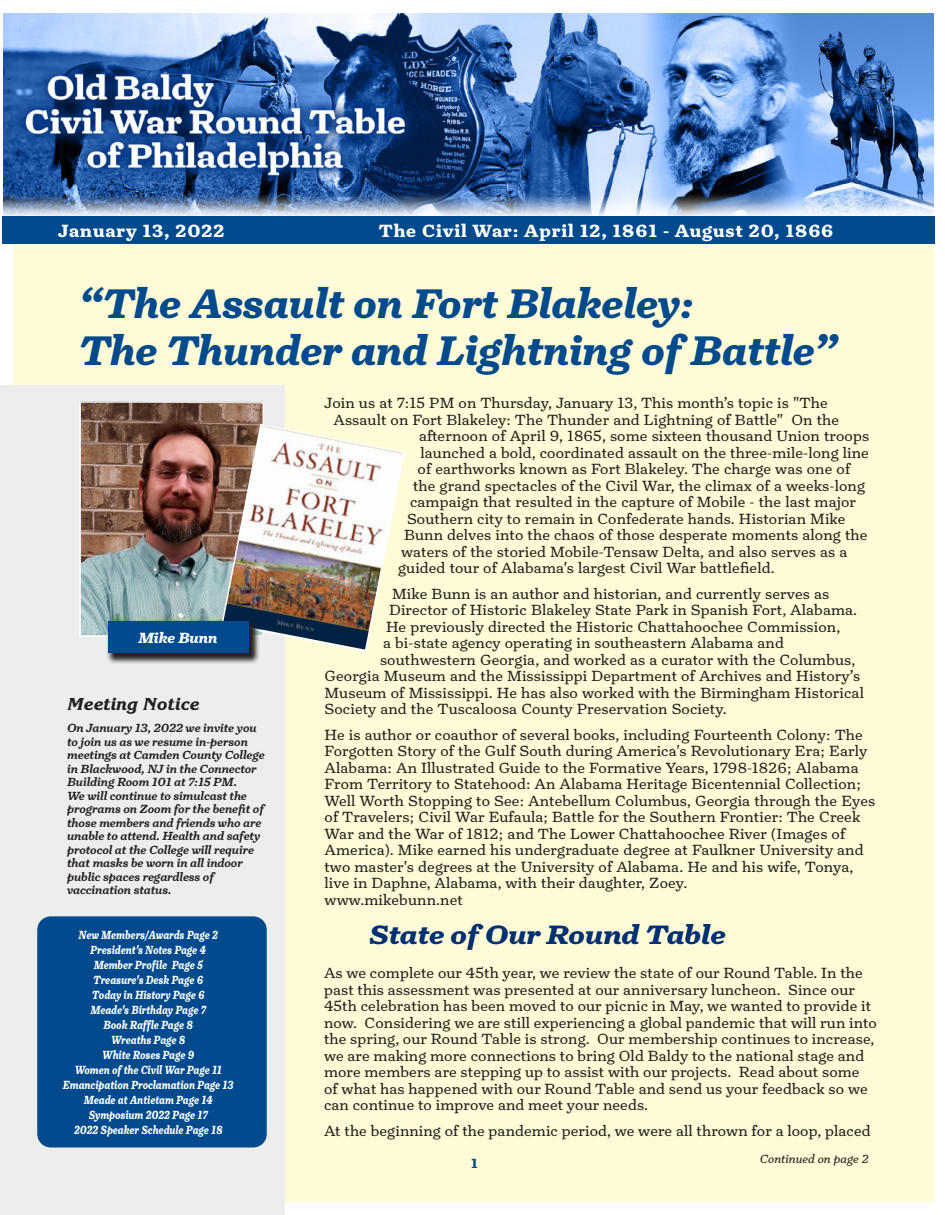
<style>
.page{position:relative;width:945px;height:1215px;background:#fff}
.page>*{position:absolute;margin:0;border:0;box-sizing:border-box;transform-origin:0 0}
.t1{font:italic 700 42px/46.5px "Turnip";color:#004a8d}
.t2{font:italic 700 27px "Turnip";color:#002f73;scale:1.1 1}
.t3{font:700 18px "Turnip";letter-spacing:.05em;color:#fff}
.t4{font:18px "Korinna Extra Bold Italic DTC";color:#231f20}
.t5{font:15px/16.5px "Turnip";letter-spacing:.01em;color:#231f20}
.t6{font:italic 700 15px "Turnip";color:#fff}
.t7{font:700 13.5px "Turnip";color:#004a8d}
.t8{font:italic 500 12px/13.5px "Turnip";color:#231f20}
.t9{font:italic 700 12px/15px "Turnip";letter-spacing:.01em;color:#fff;text-align:center;scale:.8 1}
.t10{font:italic 12px "Turnip";color:#231f20}
</style>
<div class="page">
<div style="left:14px;top:16px;width:920px;height:1186px;background:#fffbd6"></div>
<div style="left:0;top:385px;width:285px;height:830px;background:#eeedee"></div>
<img style="left:4px;top:14px;width:930px;height:202px">
<div style="left:3px;top:216px;width:932px;height:28px;background:#004a8d"></div>
<div style="left:37px;top:916px;width:230px;height:231px;background:#004a8d;border-radius:14px"></div>
<img style="left:82px;top:404px;width:179px;height:230px">
<div style="left:79px;top:401px;width:185px;height:236px;border:2px solid #fff"></div>
<img style="left:221px;top:423px;width:184px;height:229px">
<svg style="left:105px;top:618px;width:155px;height:46px;background:#72777b"></svg>
<div style="left:108px;top:621px;width:140px;height:32px;background:#004a8d"></div>
<p class="t3" style="left:58px;top:219px;width:168px">January 13, 2022</p>
<p class="t3" style="left:379px;top:219px;width:456px">The Civil War: April 12, 1861 - August 20, 1866</p>
<h1 class="t1" style="left:79px;top:281px;width:760px">“The Assault on Fort Blakeley:<br>The Thunder and Lightning of Battle”</h1>
<p class="t6" style="left:139px;top:628px;width:80px">Mike Bunn</p>
<p class="t4" style="left:68px;top:694px;width:133px">Meeting Notice</p>
<p class="t8" style="left:68px;top:721px;width:199px">On January 13, 2022 we invite you to join us as we resume in-person meetings at Camden County College in Blackwood, NJ in the Connector<br>Building Room 101 at 7:15 PM.<br>We will continue to simulcast the programs on Zoom for the benefit of those members and friends who are unable to attend. Health and safety protocol at the College will require that masks be worn in all indoor public spaces regardless of vaccination status.</p>
<p class="t9" style="left:63px;top:928px;width:215px">New Members/Awards Page 2<br>President's Notes Page 4<br>Member Profile Page 5<br>Treasure's Desk Page 6<br>Today in History Page 6<br>Meade's Birthday Page 7<br>Book Raffle Page 8<br>Wreaths Page 8<br>White Roses Page 9<br>Women of the Civil War Page 11<br>Emancipation Proclamation Page 13<br>Meade at Antietam Page 14<br>Symposium 2022 Page 17<br>2022 Speaker Schedule Page 18</p>
<p class="t5" style="left:325px;top:395px;width:505px">Join us at 7:15 PM on Thursday, January 13, This month’s topic is "The</p>
<p class="t5" style="left:334px;top:411px;width:507px">Assault on Fort Blakeley: The Thunder and Lightning of Battle" On the</p>
<p class="t5" style="left:419px;top:428px;width:452px">afternoon of April 9, 1865, some sixteen thousand Union troops</p>
<p class="t5" style="left:421px;top:444px;width:450px">launched a bold, coordinated assault on the three-mile-long line</p>
<p class="t5" style="left:418px;top:461px;width:434px">of earthworks known as Fort Blakeley. The charge was one of</p>
<p class="t5" style="left:413px;top:477px;width:454px">the grand spectacles of the Civil War, the climax of a weeks-long</p>
<p class="t5" style="left:410px;top:494px;width:448px">campaign that resulted in the capture of Mobile - the last major</p>
<p class="t5" style="left:407px;top:510px;width:440px">Southern city to remain in Confederate hands. Historian Mike</p>
<p class="t5" style="left:404px;top:527px;width:465px">Bunn delves into the chaos of those desperate moments along the</p>
<p class="t5" style="left:401px;top:543px;width:448px">waters of the storied Mobile-Tensaw Delta, and also serves as a</p>
<p class="t5" style="left:398px;top:560px;width:378px">guided tour of Alabama's largest Civil War battlefield.</p>
<p class="t5" style="left:392px;top:585px;width:439px">Mike Bunn is an author and historian, and currently serves as</p>
<p class="t5" style="left:389px;top:602px;width:470px">Director of Historic Blakeley State Park in Spanish Fort, Alabama.</p>
<p class="t5" style="left:386px;top:618px;width:456px">He previously directed the Historic Chattahoochee Commission,</p>
<p class="t5" style="left:383px;top:635px;width:402px">a bi-state agency operating in southeastern Alabama and</p>
<p class="t5" style="left:380px;top:651px;width:477px">southwestern Georgia, and worked as a curator with the Columbus,</p>
<p class="t5" style="left:325px;top:668px;width:537px">Georgia Museum and the Mississippi Department of Archives and History’s</p>
<p class="t5" style="left:325px;top:684px;width:541px">Museum of Mississippi. He has also worked with the Birmingham Historical</p>
<p class="t5" style="left:325px;top:701px;width:404px">Society and the Tuscaloosa County Preservation Society.</p>
<p class="t5" style="left:325px;top:726px;width:552px">He is author or coauthor of several books, including Fourteenth Colony: The Forgotten Story of the Gulf South during America's Revolutionary Era; Early Alabama: An Illustrated Guide to the Formative Years, 1798-1826; Alabama From Territory to Statehood: An Alabama Heritage Bicentennial Collection; Well Worth Stopping to See: Antebellum Columbus, Georgia through the Eyes of Travelers; Civil War Eufaula; Battle for the Southern Frontier: The Creek War and the War of 1812; and The Lower Chattahoochee River (Images of America). Mike earned his undergraduate degree at Faulkner University and two master's degrees at the University of Alabama. He and his wife, Tonya, live in Daphne, Alabama, with their daughter, Zoey.<br>www.mikebunn.net</p>
<h2 class="t2" style="left:370px;top:917px;width:326px">State of Our Round Table</h2>
<p class="t5" style="left:324px;top:965px;width:554px">As we complete our 45th year, we review the state of our Round Table. In the past this assessment was presented at our anniversary luncheon. Since our 45th celebration has been moved to our picnic in May, we wanted to provide it now. Considering we are still experiencing a global pandemic that will run into the spring, our Round Table is strong. Our membership continues to increase, we are making more connections to bring Old Baldy to the national stage and more members are stepping up to assist with our projects. Read about some of what has happened with our Round Table and send us your feedback so we can continue to improve and meet your needs.</p>
<p class="t5" style="left:324px;top:1122px;width:548px">At the beginning of the pandemic period, we were all thrown for a loop, placed</p>
<p class="t7" style="left:471px;top:1154px;width:8px">1</p>
<p class="t10" style="left:760px;top:1152px;width:110px">Continued on page 2</p>
</div>
